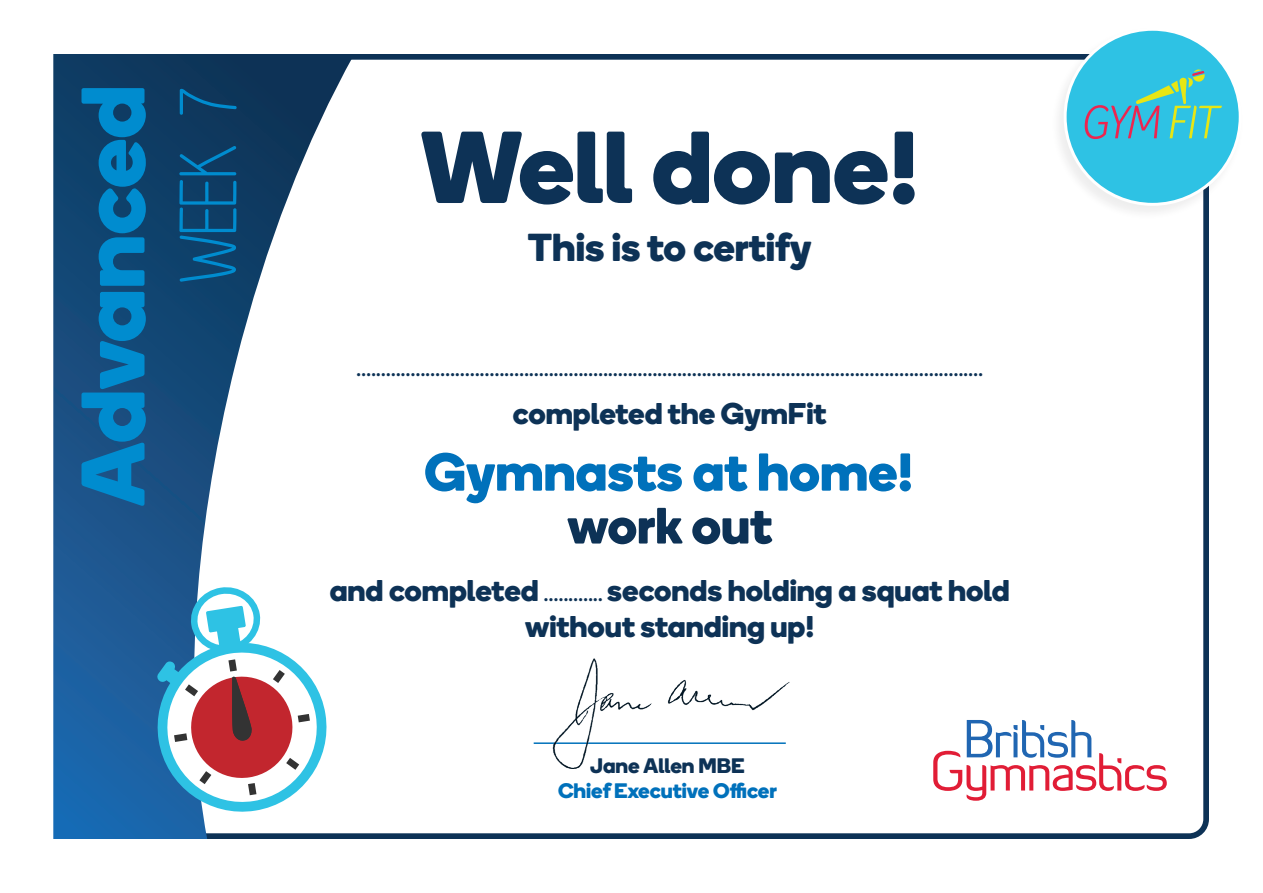
<style>
.page{position:relative;width:1263px;height:893px;background:#fff}
.page>*{position:absolute;margin:0;border:0;box-sizing:border-box;transform-origin:0 0}
.t1{font:700 102px "Boing";color:#0d3256}
.t2{font:700 90px "Boing";color:#008ccf}
.t3{font:81px "Give It Your Heart";color:#008ccf}
.t4{font:700 53.25px "Boing";color:#0071bb}
.t5{font:700 51px "Boing";color:#0d3256}
.t6{font:700 39px "Boing";color:#0d3256}
.t7{font:700 30px "Boing";color:#0d3256}
.t8{font:700 21px "Boing";color:#0071bb}
.t9{font:700 21px "Boing";color:#0d3256}
.t10{font:700 15px "Boing";color:#0d3256}
.s1{font-size:15px}
</style>
<div class="page">
<hr style="left:534px;top:742px;width:252px;height:2px;background:#0071bb">
<img style="left:542px;top:658px;width:248px;height:110px">
<svg style="left:53px;top:54px;width:301px;height:785px"></svg>
<div style="left:1050px;top:27px;width:195px;height:194px;background:#231f20;opacity:.08"></div>
<svg style="left:1068px;top:30px;width:169px;height:173px"></svg>
<svg style="left:933px;top:720px;width:234px;height:81px"></svg>
<svg style="left:151px;top:585px;width:182px;height:233px"></svg>
<p class="t2" style="left:49px;top:506px;width:422px;rotate:-90deg">Advanced</p>
<p class="t3" style="left:167px;top:284px;width:201px;rotate:-90deg">Week 7</p>
<p class="t1" style="left:421px;top:94px;width:500px">Well done!</p>
<p class="t6" style="left:528px;top:219px;width:285px">This is to certify</p>
<p class="t10" style="left:357px;top:360px;width:627px">...............................................................................................................................</p>
<p class="t7" style="left:513px;top:392px;width:315px">completed the GymFit</p>
<p class="t4" style="left:424px;top:434px;width:490px">Gymnasts at home!</p>
<p class="t5" style="left:567px;top:489px;width:206px">work out</p>
<p class="t7" style="left:330px;top:569px;width:682px">and completed <span class="s1">............</span> seconds holding a squat hold</p>
<p class="t7" style="left:525px;top:605px;width:291px">without standing up!</p>
<p class="t9" style="left:590px;top:751px;width:156px">Jane Allen MBE</p>
<p class="t8" style="left:558px;top:776px;width:220px">Chief Executive Officer</p>
</div>
